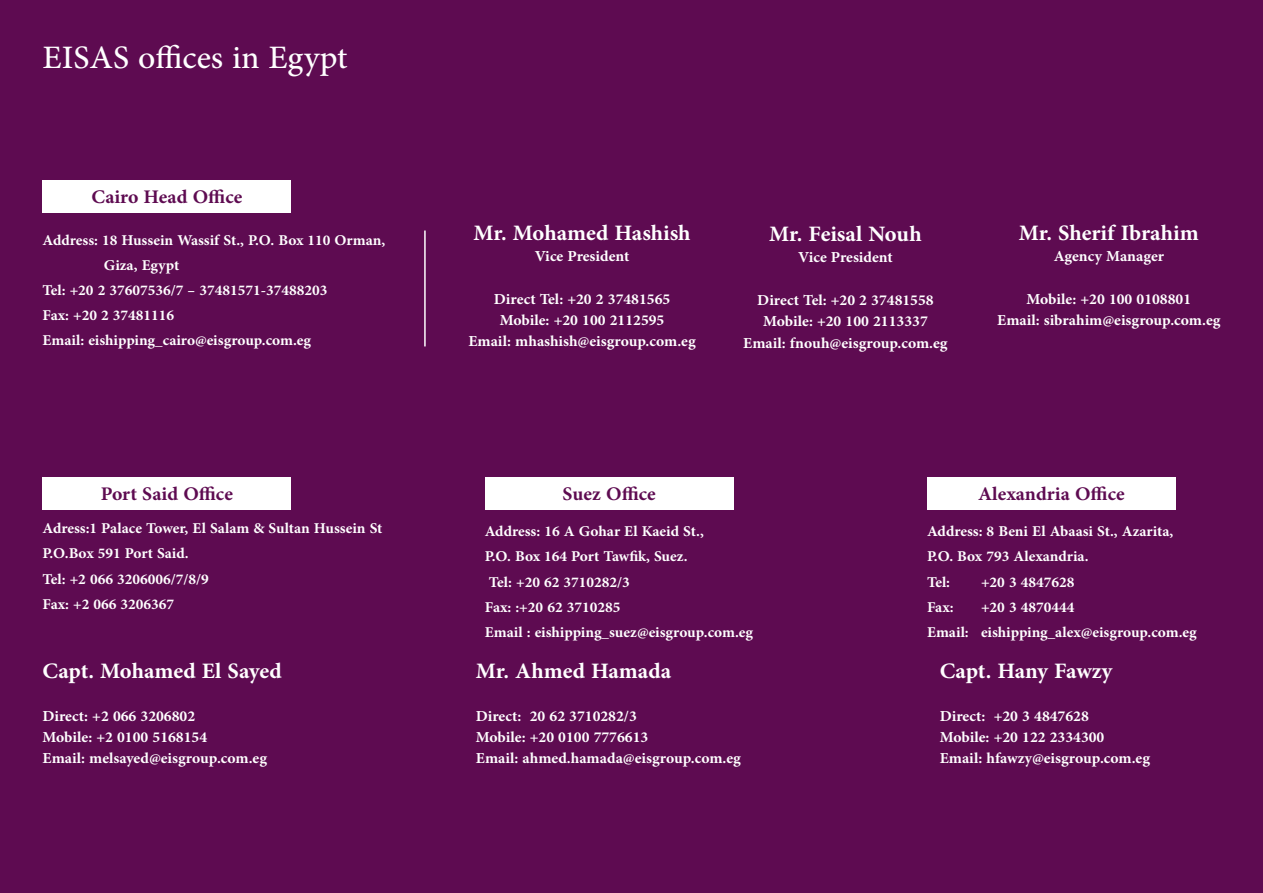
<style>
.page{position:relative;width:1263px;height:893px;background:#5e0b51}
.page>*{position:absolute;margin:0;border:0;box-sizing:border-box;transform-origin:0 0}
.t1{font:45.9px "Adobe Arabic";color:#fff}
.t2{font:700 30.9px "Adobe Arabic";color:#fff}
.t3{font:700 27px "Adobe Arabic";color:#5e0b51}
.t4{font:700 21.3px/21.3px "Adobe Arabic";color:#fff;text-align:center}
.t5{font:700 21px/25.2px "Adobe Arabic";color:#fff}
</style>
<div class="page">
<div style="left:43px;top:181px;width:248px;height:32px;background:#fff"></div>
<div style="left:43px;top:477px;width:248px;height:33px;background:#fff"></div>
<div style="left:485px;top:477px;width:248px;height:33px;background:#fff"></div>
<div style="left:927px;top:477px;width:249px;height:33px;background:#fff"></div>
<hr style="left:424px;top:231px;width:2px;height:115px;background:#fff">
<h1 class="t1" style="left:43px;top:25px;width:307px">EISAS offices in Egypt</h1>
<p class="t3" style="left:91px;top:178px;width:152px">Cairo Head Office</p>
<p class="t5" style="left:43px;top:225px;width:344px">Address: 18 Hussein Wassif St., P.O. Box 110 Orman,</p>
<p class="t5" style="left:104px;top:250px;width:77px">Giza, Egypt</p>
<p class="t5" style="left:43px;top:275px;width:286px">Tel: +20 2 37607536/7 – 37481571-37488203</p>
<p class="t5" style="left:43px;top:300px;width:133px">Fax: +20 2 37481116</p>
<p class="t5" style="left:43px;top:325px;width:270px">Email: eishipping_cairo@eisgroup.com.eg</p>
<h2 class="t2" style="left:473px;top:211px;width:219px">Mr. Mohamed Hashish</h2>
<p class="t4" style="left:494px;top:232px;width:178px;line-height:42.8px">Vice President<br>Direct Tel: +20 2 37481565</p>
<p class="t4" style="left:468px;top:307px;width:229px">Mobile: +20 100 2112595<br>Email: mhashish@eisgroup.com.eg</p>
<h2 class="t2" style="left:769px;top:212px;width:154px">Mr. Feisal Nouh</h2>
<p class="t4" style="left:757px;top:234px;width:178px;line-height:42.8px">Vice President<br>Direct Tel: +20 2 37481558</p>
<p class="t4" style="left:743px;top:308px;width:206px">Mobile: +20 100 2113337<br>Email: fnouh@eisgroup.com.eg</p>
<h2 class="t2" style="left:1019px;top:211px;width:181px">Mr. Sherif Ibrahim</h2>
<p class="t4" style="left:1026px;top:232px;width:166px;line-height:42.8px">Agency Manager<br>Mobile: +20 100 0108801</p>
<p class="t4" style="left:997px;top:307px;width:225px">Email: sibrahim@eisgroup.com.eg</p>
<p class="t3" style="left:101px;top:475px;width:133px">Port Said Office</p>
<p class="t3" style="left:563px;top:475px;width:95px">Suez Office</p>
<p class="t3" style="left:978px;top:475px;width:148px">Alexandria Office</p>
<p class="t5" style="left:43px;top:513px;width:341px">Adress:1 Palace Tower, El Salam &amp; Sultan Hussein St<br>P.O.Box 591 Port Said.<br>Tel: +2 066 3206006/7/8/9<br>Fax: +2 066 3206367</p>
<h2 class="t2" style="left:43px;top:649px;width:241px">Capt. Mohamed El Sayed</h2>
<p class="t4" style="left:43px;top:702px;width:226px;text-align:left">Direct: +2 066 3206802<br>Mobile: +2 0100 5168154<br>Email: melsayed@eisgroup.com.eg</p>
<p class="t5" style="left:485px;top:516px;width:270px">Address: 16 A Gohar El Kaeid St.,<br>P.O. Box 164 Port Tawfik, Suez.<br>Tel: +20 62 3710282/3<br>Fax: :+20 62 3710285<br>Email : eishipping_suez@eisgroup.com.eg</p>
<p class="t5" style="left:927px;top:516px;width:248px">Address: 8 Beni El Abaasi St., Azarita,<br>P.O. Box 793 Alexandria.<br>Tel:</p>
<p class="t5" style="left:981px;top:567px;width:95px">+20 3 4847628</p>
<p class="t5" style="left:927px;top:592px;width:28px">Fax:</p>
<p class="t5" style="left:927px;top:592px;width:271px;text-indent:54px">+20 3 4870444<br>Email: eishipping_alex@eisgroup.com.eg</p>
<h2 class="t2" style="left:476px;top:649px;width:197px">Mr. Ahmed Hamada</h2>
<p class="t4" style="left:476px;top:702px;width:267px;text-align:left">Direct: 20 62 3710282/3<br>Mobile: +20 0100 7776613<br>Email: ahmed.hamada@eisgroup.com.eg</p>
<h2 class="t2" style="left:940px;top:649px;width:174px">Capt. Hany Fawzy</h2>
<p class="t4" style="left:940px;top:702px;width:212px;text-align:left">Direct: +20 3 4847628<br>Mobile: +20 122 2334300<br>Email: hfawzy@eisgroup.com.eg</p>
</div>
